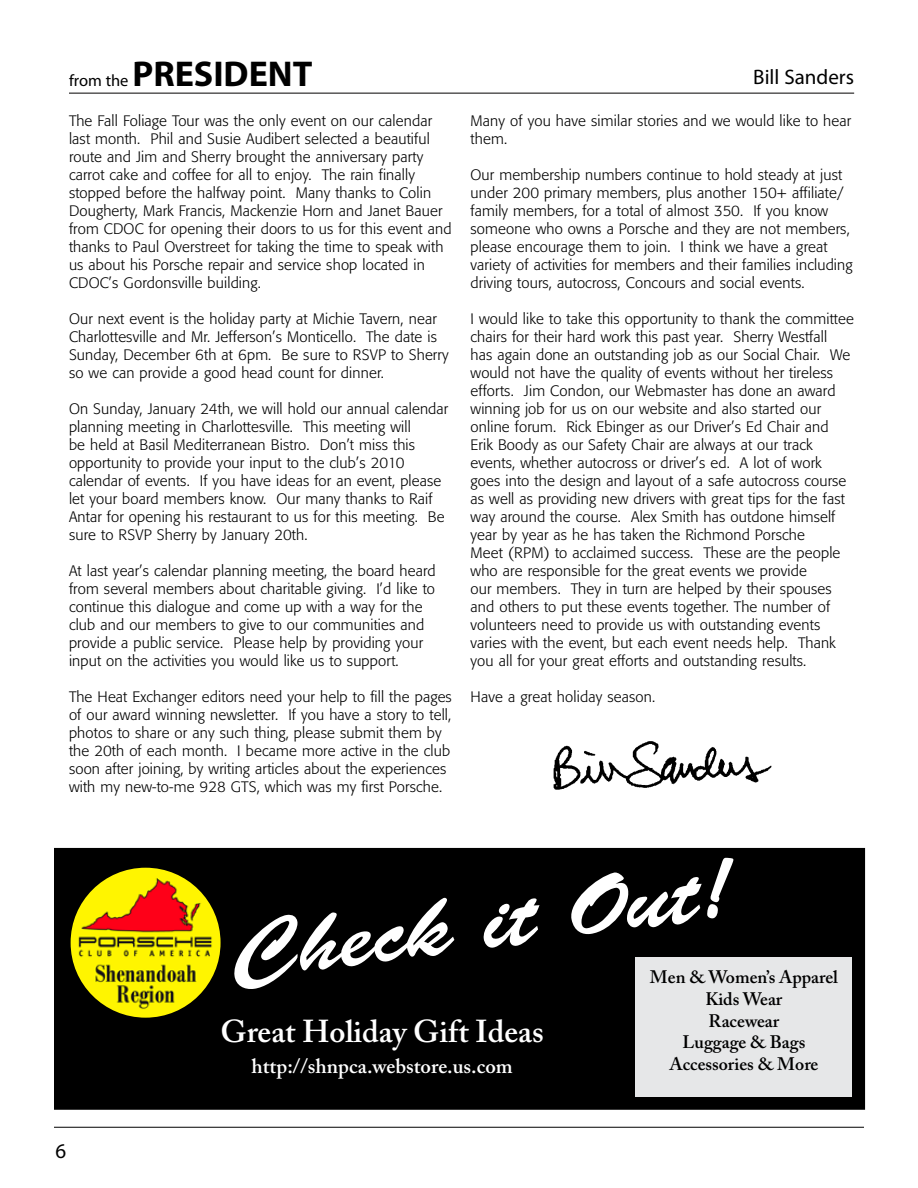
<style>
.page{position:relative;width:918px;height:1188px;background:#fff}
.page>*{position:absolute;margin:0;border:0;box-sizing:border-box;transform-origin:0 0}
.t1{font:83.4px "Brush Script Std";color:#fff;scale:1.12 1}
.t2{font:700 36px "Myriad Pro";color:#000}
.t3{font:600 31.5px "Adobe Caslon Pro";color:#fff}
.t4{font:21px "Myriad Pro";color:#000}
.t5{font:600 20.7px "Adobe Caslon Pro";color:#fff}
.t6{font:600 18px/21.9px "Adobe Caslon Pro";color:#000;text-align:center}
.t7{font:300 15px/18px "Formata";letter-spacing:.01em;color:#000}
.s1{font-weight:400;font-size:16.5px}
</style>
<div class="page">
<div style="left:56px;top:849px;width:808px;height:259px;background:#000"></div>
<div style="left:54px;top:848px;width:811px;height:262px;border:3px solid #000"></div>
<hr style="left:54px;top:1127px;width:810px;height:1px;background:#000">
<hr style="left:69px;top:93px;width:785px;height:1px;background:#030000">
<div style="left:636px;top:958px;width:216px;height:139px;background:#e6e7e8"></div>
<img style="left:69px;top:866px;width:153px;height:153px;border-radius:77px">
<div style="left:67px;top:865px;width:157px;height:156px;border:3px solid #000;border-radius:50%"></div>
<img style="left:553px;top:741px;width:219px;height:49px">
<h2 class="t2" style="left:69px;top:51px;width:245px"><span class="s1">from the</span> PRESIDENT</h2>
<p class="t7" style="left:69px;top:112px;width:384px">The Fall Foliage Tour was the only event on our calendar last month. Phil and Susie Audibert selected a beautiful route and Jim and Sherry brought the anniversary party carrot cake and coffee for all to enjoy. The rain finally stopped before the halfway point. Many thanks to Colin Dougherty, Mark Francis, Mackenzie Horn and Janet Bauer from CDOC for opening their doors to us for this event and thanks to Paul Overstreet for taking the time to speak with us about his Porsche repair and service shop located in CDOC’s Gordonsville building.</p>
<p class="t7" style="left:69px;top:310px;width:381px">Our next event is the holiday party at Michie Tavern, near Charlottesville and Mr. Jefferson’s Monticello. The date is Sunday, December 6th at 6pm. Be sure to RSVP to Sherry so we can provide a good head count for dinner.</p>
<p class="t7" style="left:69px;top:400px;width:381px">On Sunday, January 24th, we will hold our annual calendar planning meeting in Charlottesville. This meeting will<br>be held at Basil Mediterranean Bistro. Don’t miss this opportunity to provide your input to the club’s 2010 calendar of events. If you have ideas for an event, please let your board members know. Our many thanks to Raif Antar for opening his restaurant to us for this meeting. Be sure to RSVP Sherry by January 20th.</p>
<p class="t7" style="left:69px;top:562px;width:368px">At last year’s calendar planning meeting, the board heard from several members about charitable giving. I’d like to continue this dialogue and come up with a way for the club and our members to give to our communities and provide a public service. Please help by providing your input on the activities you would like us to support.</p>
<p class="t7" style="left:69px;top:688px;width:384px">The Heat Exchanger editors need your help to fill the pages of our award winning newsletter. If you have a story to tell, photos to share or any such thing, please submit them by the 20th of each month. I became more active in the club soon after joining, by writing articles about the experiences with my new-to-me 928 GTS, which was my first Porsche.</p>
<h3 class="t4" style="left:753px;top:64px;width:102px">Bill Sanders</h3>
<p class="t7" style="left:471px;top:112px;width:382px">Many of you have similar stories and we would like to hear them.</p>
<p class="t7" style="left:471px;top:166px;width:384px">Our membership numbers continue to hold steady at just under 200 primary members, plus another 150+ affiliate/ family members, for a total of almost 350. If you know someone who owns a Porsche and they are not members, please encourage them to join. I think we have a great variety of activities for members and their families including driving tours, autocross, Concours and social events.</p>
<p class="t7" style="left:471px;top:310px;width:385px">I would like to take this opportunity to thank the committee chairs for their hard work this past year. Sherry Westfall<br>has again done an outstanding job as our Social Chair. We would not have the quality of events without her tireless efforts. Jim Condon, our Webmaster has done an award winning job for us on our website and also started our online forum. Rick Ebinger as our Driver’s Ed Chair and Erik Boody as our Safety Chair are always at our track events, whether autocross or driver’s ed. A lot of work goes into the design and layout of a safe autocross course as well as providing new drivers with great tips for the fast way around the course. Alex Smith has outdone himself year by year as he has taken the Richmond Porsche<br>Meet (RPM) to acclaimed success. These are the people who are responsible for the great events we provide<br>our members. They in turn are helped by their spouses and others to put these events together. The number of volunteers need to provide us with outstanding events varies with the event, but each event needs help. Thank you all for your great efforts and outstanding results.</p>
<p class="t7" style="left:471px;top:688px;width:186px">Have a great holiday season.</p>
<h3 class="t4" style="left:55px;top:1138px;width:12px">6</h3>
<h1 class="t1" style="left:226px;top:910px;width:453px;rotate:-8deg">Check it Out!</h1>
<h3 class="t3" style="left:220px;top:1013px;width:325px">Great Holiday Gift Ideas</h3>
<h3 class="t5" style="left:251px;top:1054px;width:263px">http://shnpca.webstore.us.com</h3>
<p class="t6" style="left:650px;top:966px;width:189px">Men &amp; Women’s Apparel<br>Kids Wear<br>Racewear<br>Luggage &amp; Bags<br>Accessories &amp; More</p>
</div>
